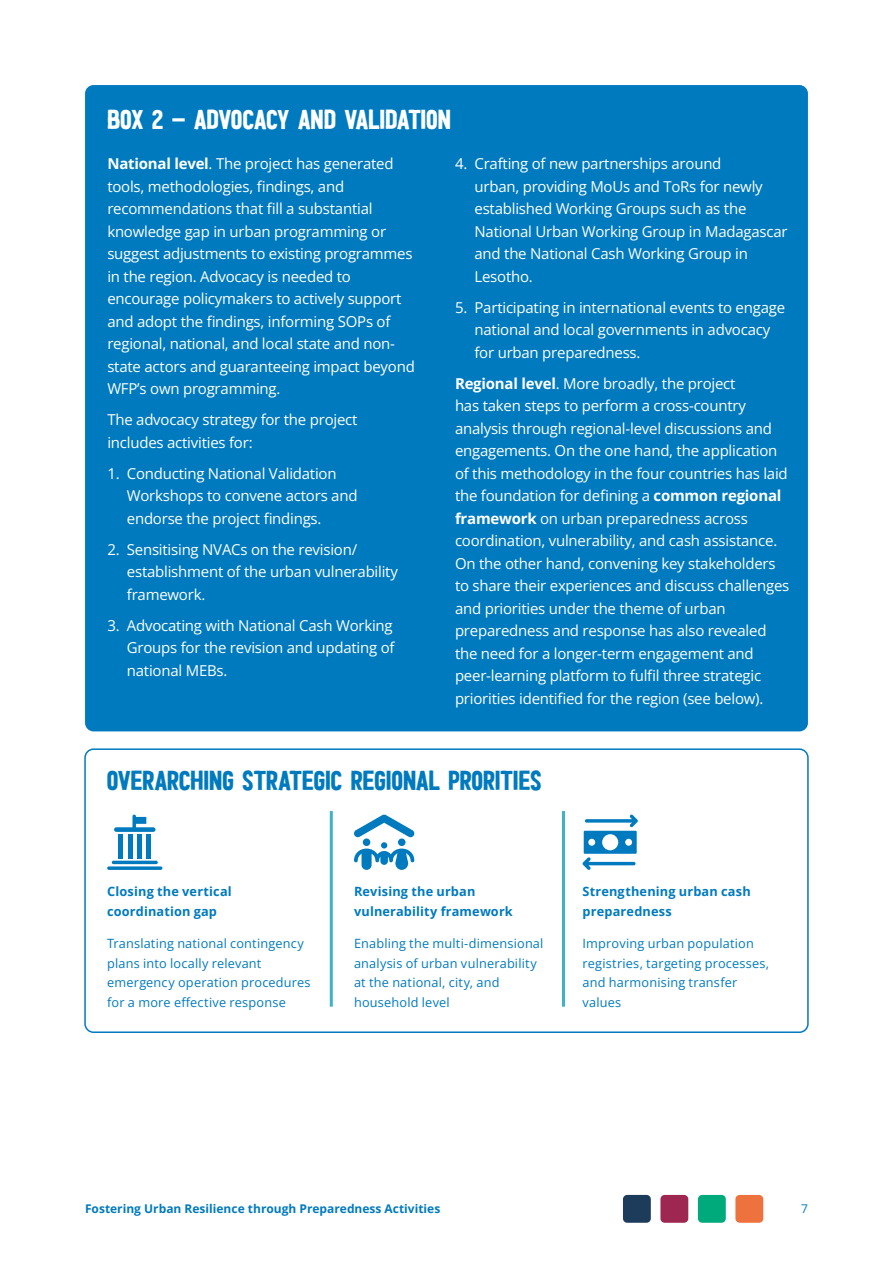
<style>
.page{position:relative;width:893px;height:1263px;background:#fff}
.page>*{position:absolute;margin:0;border:0;box-sizing:border-box;transform-origin:0 0}
.t1{font:27px "HALDEN SOLID";letter-spacing:.02em;color:#007abf}
.t2{font:27px "HALDEN SOLID";letter-spacing:.02em;color:#fff}
.t3{font:15px/22.5px "Open Sans";letter-spacing:-.015em;color:#fff}
.t4{font:12.75px/19.5px "Open Sans";letter-spacing:.015em;color:#007abf}
.t5{font:700 12.75px/19.5px "Open Sans";letter-spacing:.01em;color:#007abf}
.t6{font:700 12px "Open Sans";color:#007abf}
.t7{font:12px "Open Sans";color:#007abf}
.s1{font-weight:700}
</style>
<div class="page">
<div style="left:735px;top:1195px;width:28px;height:28px;background:#ee723e;border-radius:4px"></div>
<div style="left:660px;top:1195px;width:28px;height:28px;background:#9d2750;border-radius:4px"></div>
<div style="left:698px;top:1195px;width:28px;height:28px;background:#00aa7a;border-radius:4px"></div>
<div style="left:623px;top:1195px;width:28px;height:28px;background:#1d3c5c;border-radius:4px"></div>
<div style="left:85px;top:85px;width:723px;height:646px;background:#007abf;border-radius:9px"></div>
<div style="left:84px;top:748px;width:725px;height:285px;border:2px solid #007abf;border-radius:9px"></div>
<hr style="left:562px;top:811px;width:3px;height:196px;background:#3cb3c7">
<hr style="left:330px;top:811px;width:3px;height:196px;background:#3cb3c7">
<svg style="left:354px;top:814px;width:61px;height:56px"></svg>
<svg style="left:107px;top:866px;width:55px;height:4px"></svg>
<hr style="left:112px;top:861px;width:46px;height:3px;background:#007abf;border-radius:2px">
<hr style="left:119px;top:834px;width:4px;height:24px;background:#007abf">
<hr style="left:128px;top:834px;width:4px;height:24px;background:#007abf">
<div style="left:137px;top:834px;width:5px;height:24px;background:#007abf"></div>
<div style="left:146px;top:834px;width:5px;height:24px;background:#007abf"></div>
<svg style="left:114px;top:815px;width:42px;height:17px"></svg>
<svg style="left:583px;top:815px;width:55px;height:55px"></svg>
<h1 class="t2" style="left:107px;top:101px;width:345px">BOX 2 - ADVOCACY AND VALIDATION</h1>
<p class="t3" style="left:107px;top:152px;width:309px"><span class="s1">National level</span>. The project has generated tools, methodologies, findings, and recommendations that fill a substantial knowledge gap in urban programming or suggest adjustments to existing programmes in the region. Advocacy is needed to encourage policymakers to actively support and adopt the findings, informing SOPs of regional, national, and local state and non&shy;state actors and guaranteeing impact beyond WFP’s own programming.</p>
<p class="t3" style="left:107px;top:408px;width:252px">The advocacy strategy for the project includes activities for:</p>
<p class="t3" style="left:127px;top:462px;width:232px;text-indent:-20px">1. Conducting National Validation<br>Workshops to convene actors and endorse the project findings.</p>
<p class="t3" style="left:127px;top:538px;width:273px;text-indent:-20px">2. Sensitising NVACs on the revision/ establishment of the urban vulnerability framework.</p>
<p class="t3" style="left:127px;top:614px;width:269px;text-indent:-20px">3. Advocating with National Cash Working<br>Groups for the revision and updating of national MEBs.</p>
<p class="t3" style="left:474px;top:152px;width:315px;text-indent:-20px">4. Crafting of new partnerships around<br>urban, providing MoUs and ToRs for newly established Working Groups such as the National Urban Working Group in Madagascar and the National Cash Working Group in Lesotho.</p>
<p class="t3" style="left:474px;top:296px;width:312px;text-indent:-20px">5. Participating in international events to engage national and local governments in advocacy for urban preparedness.</p>
<p class="t3" style="left:455px;top:372px;width:336px"><span class="s1">Regional level</span>. More broadly, the project<br>has taken steps to perform a cross-country analysis through regional-level discussions and engagements. On the one hand, the application of this methodology in the four countries has laid the foundation for defining a <span class="s1">common regional framework</span> on urban preparedness across coordination, vulnerability, and cash assistance.<br>On the other hand, convening key stakeholders to share their experiences and discuss challenges and priorities under the theme of urban preparedness and response has also revealed the need for a longer-term engagement and peer-learning platform to fulfil three strategic priorities identified for the region (see below).</p>
<h1 class="t1" style="left:107px;top:762px;width:436px">OVERARCHING STRATEGIC REGIONAL PRORITIES</h1>
<p class="t5" style="left:107px;top:882px;width:126px">Closing the vertical coordination gap</p>
<p class="t4" style="left:107px;top:933px;width:205px">Translating national contingency plans into locally relevant emergency operation procedures for a more effective response</p>
<p class="t5" style="left:354px;top:882px;width:160px">Revising the urban vulnerability framework</p>
<p class="t4" style="left:354px;top:933px;width:191px">Enabling the multi-dimensional analysis of urban vulnerability at the national, city, and household level</p>
<p class="t5" style="left:583px;top:882px;width:170px">Strengthening urban cash preparedness</p>
<p class="t4" style="left:583px;top:933px;width:188px">Improving urban population registries, targeting processes, and harmonising transfer values</p>
<p class="t6" style="left:85px;top:1200px;width:357px">Fostering Urban Resilience through Preparedness Activities</p>
<p class="t7" style="left:801px;top:1200px;width:8px">7</p>
</div>
